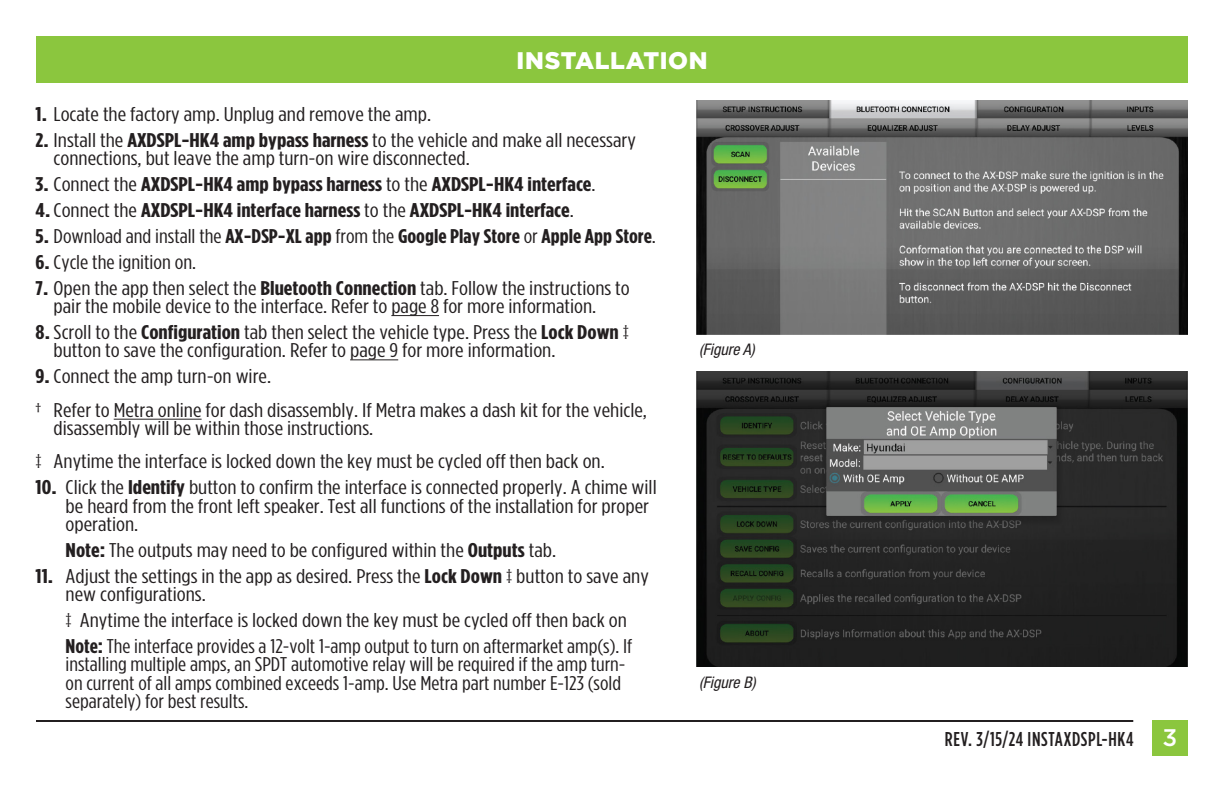
<style>
.page{position:relative;width:1224px;height:792px;background:#fff}
.page>*{position:absolute;margin:0;border:0;box-sizing:border-box;transform-origin:0 0}
.t1{font:900 24px "Gotham";letter-spacing:.025em;color:#fff}
.t2{font:500 20px "Gotham Condensed";letter-spacing:.03em;color:#231f20}
.t3{font:19.8px/18.4px "Gotham Condensed";color:#231f20;scale:1.23 1}
.t4{font:19.8px/18.4px "Gotham Condensed";color:#231f20;scale:1.16 1}
.t5{font:700 19.8px/25.8px "Gotham Condensed";color:#231f20;scale:1.23 1}
.t6{font:19.8px/25.8px "Gotham Condensed";color:#231f20;scale:1.17 1}
.t7{font:italic condensed 16px "Helvetica Neue";color:#231f20}
.s1{font-weight:700}
.s2{font-weight:400}
.s3{font-family:"Gotham";font-size:24px;color:#fff}
</style>
<div class="page">
<div style="left:1152px;top:720px;width:36px;height:36px;background:#8bc63e"></div>
<hr style="left:36px;top:720px;width:1097px;height:2px;background:#231f20">
<div style="left:36px;top:36px;width:1152px;height:46px;background:#8bc63e"></div>
<hr style="left:391px;top:315px;width:48px;height:1px;background:#231f20">
<hr style="left:350px;top:360px;width:48px;height:1px;background:#231f20">
<hr style="left:114px;top:419px;width:88px;height:1px;background:#231f20">
<img style="left:697px;top:100px;width:491px;height:234px">
<img style="left:697px;top:371px;width:491px;height:296px">
<p class="t1" style="left:516px;top:46px;width:193px">INSTALLATION</p>
<p class="t3" style="left:36px;top:104px;width:323px"><span class="s1">1.</span> Locate the factory amp. Unplug and remove the amp.</p>
<p class="t3" style="left:54px;top:130px;width:475px;text-indent:-18px"><span class="s1">2.</span> Install the <span class="s1">AXDSPL-HK4 amp bypass harness</span> to the vehicle and make all necessary connections, but leave the amp turn-on wire disconnected.</p>
<p class="t5" style="left:36px;top:171px;width:457px">3. <span class="s2">Connect the</span> AXDSPL-HK4 amp bypass harness <span class="s2">to the</span> AXDSPL-HK4 interface<span class="s2">.<br></span>4.<span class="s2">Connect the</span> AXDSPL-HK4 interface harness <span class="s2">to the</span> AXDSPL-HK4 interface<span class="s2">.</span></p>
<p class="t6" style="left:36px;top:223px;width:532px"><span class="s1">5.</span> Download and install the <span class="s1">AX-DSP-XL app</span> from the <span class="s1">Google Play Store</span> or <span class="s1">Apple App Store</span>.<br><span class="s1">6.</span>Cycle the ignition on.</p>
<p class="t3" style="left:54px;top:278px;width:470px;text-indent:-18px"><span class="s1">7.</span> Open the app then select the <span class="s1">Bluetooth Connection</span> tab. Follow the instructions to pair the mobile device to the interface. Refer to page 8 for more information.</p>
<p class="t3" style="left:54px;top:322px;width:469px;text-indent:-18px"><span class="s1">8.</span>Scroll to the <span class="s1">Configuration</span> tab then select the vehicle type. Press the <span class="s1">Lock Down</span> ‡ button to save the configuration. Refer to page 9 for more information.</p>
<p class="t3" style="left:36px;top:359px;width:499px;line-height:33.4px"><span class="s1">9.</span>Connect the amp turn-on wire.<br>† Refer to Metra online for dash disassembly. If Metra makes a dash kit for the vehicle,</p>
<p class="t3" style="left:36px;top:411px;width:464px;line-height:33.4px;text-indent:18px">disassembly will be within those instructions.<br>‡ Anytime the interface is locked down the key must be cycled off then back on.</p>
<p class="t3" style="left:66px;top:478px;width:482px;text-indent:-30px"><span class="s1">10.</span> Click the <span class="s1">Identify</span> button to confirm the interface is connected properly. A chime will be heard from the front left speaker. Test all functions of the installation for proper operation.</p>
<p class="t3" style="left:66px;top:540px;width:400px"><span class="s1">Note:</span> The outputs may need to be configured within the <span class="s1">Outputs</span> tab.</p>
<p class="t3" style="left:66px;top:566px;width:476px;text-indent:-30px"><span class="s1">11.</span> Adjust the settings in the app as desired. Press the <span class="s1">Lock Down</span> ‡ button to save any new configurations.</p>
<p class="t3" style="left:66px;top:607px;width:462px;line-height:25.8px">‡ Anytime the interface is locked down the key must be cycled off then back on<br><span class="s1">Note:</span> The interface provides a 12-volt 1-amp output to turn on aftermarket amp(s). If</p>
<p class="t4" style="left:66px;top:655px;width:484px">installing multiple amps, an SPDT automotive relay will be required if the amp turn&shy;on current of all amps combined exceeds 1-amp. Use Metra part number E-123 (sold separately) for best results.</p>
<p class="t7" style="left:699px;top:341px;width:57px">(Figure A)</p>
<p class="t7" style="left:699px;top:673px;width:58px">(Figure B)</p>
<p class="t2" style="left:945px;top:728px;width:234px">REV. 3/15/24 INSTAXDSPL-HK4 <span class="s3">3</span></p>
</div>
